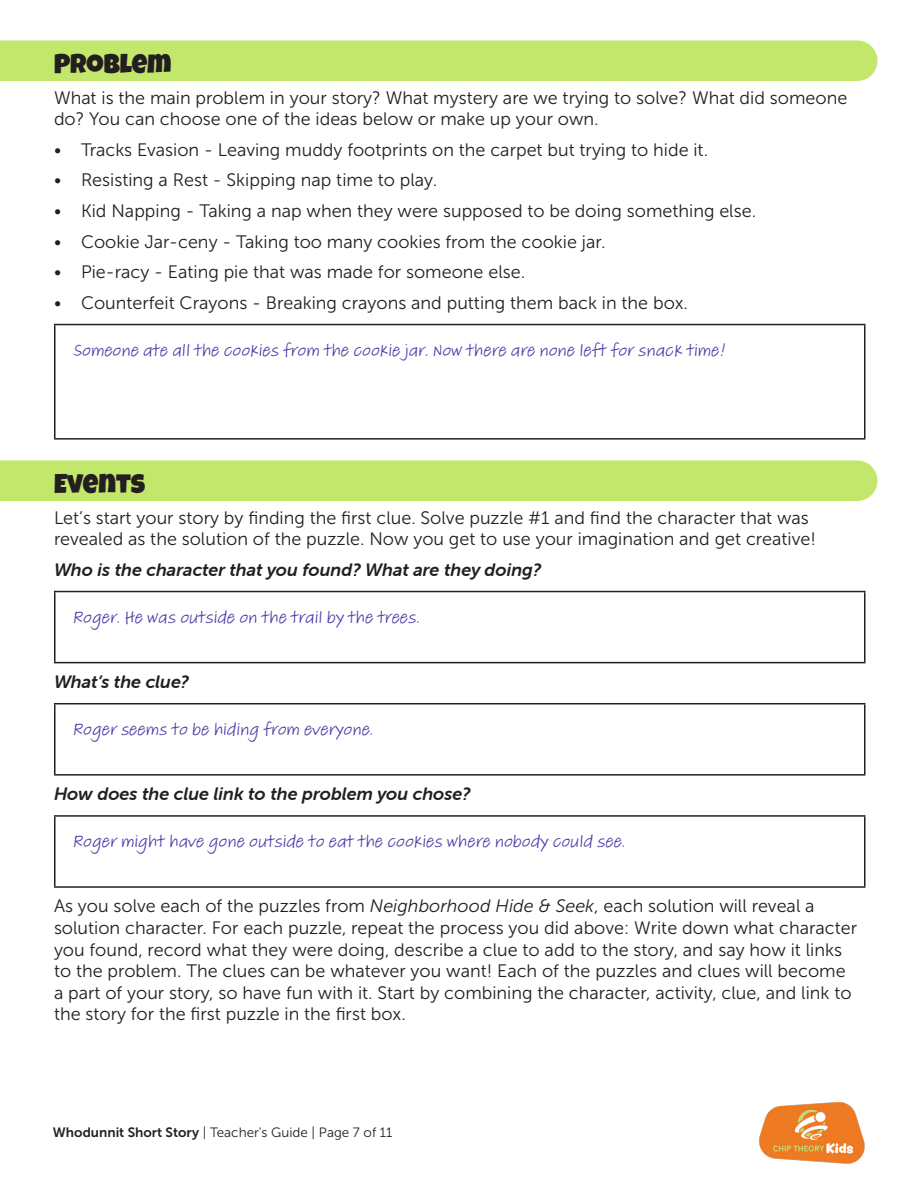
<style>
.page{position:relative;width:918px;height:1188px;background:#fff}
.page>*{position:absolute;margin:0;border:0;box-sizing:border-box;transform-origin:0 0}
.Header_1{font:27px "Luckiest Guy";color:#231f20}
.Body_Text{font:18px/21.6px "Museo Sans 300";color:#231f20}
.Student_Sample_Text{font:18px "Adobe Handwriting Tiffany";color:#4f3ea9}
.Worksheet_Question{font:italic 18px "Museo Sans Rounded 700";color:#231f20}
.t1{font:13.5px "Museo Sans 300";color:#231f20}
.s1{font-style:italic}
.s2{font-family:"Museo Sans 700"}
</style>
<div class="page">
<img style="left:759px;top:1102px;width:106px;height:62px">
<div style="left:0;top:40px;width:878px;height:41px;background:#c2e76b"></div>
<div style="left:0;top:460px;width:878px;height:41px;background:#c2e76b"></div>
<hr style="left:54px;top:324px;width:812px;height:1px;background:#231f20">
<hr style="left:54px;top:325px;width:2px;height:113px;background:#231f20">
<hr style="left:864px;top:325px;width:2px;height:113px;background:#231f20">
<hr style="left:54px;top:438px;width:812px;height:2px;background:#231f20">
<hr style="left:54px;top:591px;width:812px;height:1px;background:#231f20">
<hr style="left:54px;top:592px;width:2px;height:70px;background:#231f20">
<hr style="left:864px;top:592px;width:2px;height:70px;background:#231f20">
<hr style="left:54px;top:662px;width:812px;height:1px;background:#231f20">
<hr style="left:54px;top:703px;width:812px;height:1px;background:#231f20">
<hr style="left:54px;top:704px;width:2px;height:70px;background:#231f20">
<hr style="left:864px;top:704px;width:2px;height:70px;background:#231f20">
<hr style="left:54px;top:774px;width:812px;height:2px;background:#231f20">
<hr style="left:54px;top:815px;width:812px;height:2px;background:#231f20">
<hr style="left:54px;top:817px;width:2px;height:69px;background:#231f20">
<hr style="left:864px;top:817px;width:2px;height:69px;background:#231f20">
<hr style="left:54px;top:886px;width:812px;height:2px;background:#231f20">
<p class="Header_1" style="left:54px;top:46px;width:119px">PROBLEM</p>
<p class="Body_Text" style="left:54px;top:87px;width:795px">What is the main problem in your story? What mystery are we trying to solve? What did someone do? You can choose one of the ideas below or make up your own.</p>
<p class="Body_Text" style="left:54px;top:139px;width:656px">• Tracks Evasion - Leaving muddy footprints on the carpet but trying to hide it.</p>
<p class="Body_Text" style="left:54px;top:170px;width:385px">• Resisting a Rest - Skipping nap time to play.</p>
<p class="Body_Text" style="left:54px;top:200px;width:704px">• Kid Napping - Taking a nap when they were supposed to be doing something else.</p>
<p class="Body_Text" style="left:54px;top:231px;width:553px">• Cookie Jar-ceny - Taking too many cookies from the cookie jar.</p>
<p class="Body_Text" style="left:54px;top:261px;width:473px">• Pie-racy - Eating pie that was made for someone else.</p>
<p class="Body_Text" style="left:54px;top:292px;width:636px">• Counterfeit Crayons - Breaking crayons and putting them back in the box.</p>
<p class="Student_Sample_Text" style="left:73px;top:338px;width:655px">Someone ate all the cookies from the cookie jar. Now there are none left for snack time!</p>
<p class="Header_1" style="left:54px;top:466px;width:93px">EVENTS</p>
<p class="Body_Text" style="left:54px;top:507px;width:763px">Let’s start your story by finding the first clue. Solve puzzle #1 and find the character that was revealed as the solution of the puzzle. Now you get to use your imagination and get creative!</p>
<p class="Worksheet_Question" style="left:54px;top:560px;width:489px">Who is the character that you found? What are they doing?</p>
<p class="Student_Sample_Text" style="left:73px;top:605px;width:348px">Roger. He was outside on the trail by the trees.</p>
<p class="Worksheet_Question" style="left:54px;top:672px;width:136px">What’s the clue?</p>
<p class="Student_Sample_Text" style="left:73px;top:717px;width:302px">Roger seems to be hiding from everyone.</p>
<p class="Worksheet_Question" style="left:54px;top:784px;width:418px">How does the clue link to the problem you chose?</p>
<p class="Student_Sample_Text" style="left:73px;top:829px;width:554px">Roger might have gone outside to eat the cookies where nobody could see.</p>
<p class="Body_Text" style="left:54px;top:896px;width:805px">As you solve each of the puzzles from <span class="s1">Neighborhood Hide &amp; Seek</span>, each solution will reveal a solution character. For each puzzle, repeat the process you did above: Write down what character you found, record what they were doing, describe a clue to add to the story, and say how it links to the problem. The clues can be whatever you want! Each of the puzzles and clues will become a part of your story, so have fun with it. Start by combining the character, activity, clue, and link to the story for the first puzzle in the first box.</p>
<p class="t1" style="left:53px;top:1125px;width:341px"><span class="s2">Whodunnit Short Story</span> | Teacher's Guide | Page 7 of 11</p>
</div>
